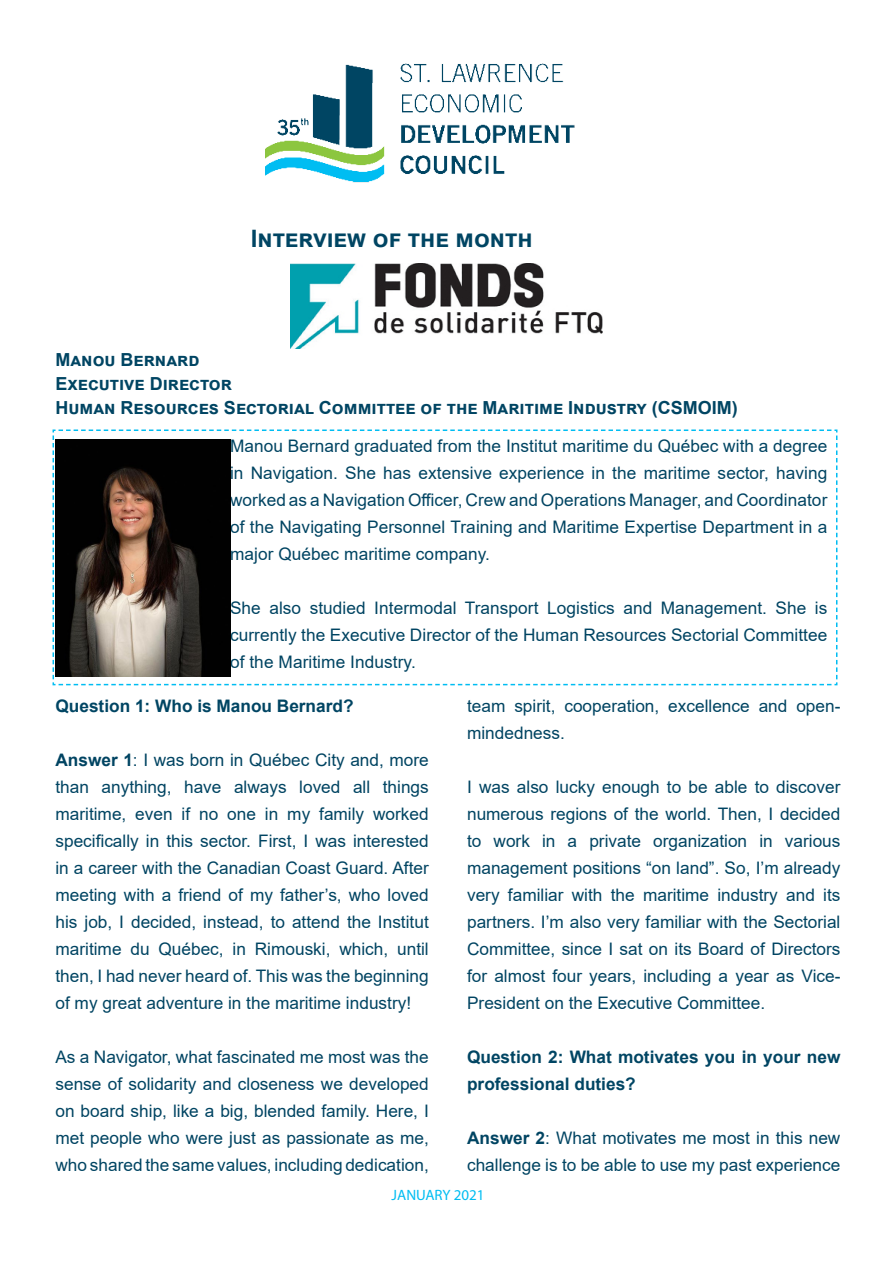
<style>
.page{position:relative;width:893px;height:1263px;background:#fff}
.page>*{position:absolute;margin:0;border:0;box-sizing:border-box;transform-origin:0 0}
.t1{font:700 24px "Arial";color:#004563}
.t2{font:700 18px "Arial";color:#004563}
.t3{font:700 18px "Arial";letter-spacing:.045em;color:#004563}
.t4{font:17.25px/27px "Arial";color:#004462;text-align:justify}
.t5{font:700 17.25px/27px "Arial";color:#004563}
.t6{font:15px "Myriad Pro";color:#00bdf2}
.s1{font-weight:700}
</style>
<div class="page">
<svg style="left:52px;top:429px;width:786px;height:257px"></svg>
<img style="left:55px;top:439px;width:175px;height:237px">
<img style="left:290px;top:264px;width:313px;height:85px">
<img style="left:265px;top:63px;width:310px;height:120px">
<p class="t1" style="left:251px;top:222px;width:283px">Interview of the month</p>
<p class="t3" style="left:55px;top:347px;width:145px">Manou Bernard</p>
<p class="t2" style="left:55px;top:371px;width:174px">Executive Director</p>
<p class="t2" style="left:55px;top:395px;width:684px">Human Resources Sectorial Committee of the Maritime Industry (CSMOIM)</p>
<p class="t4" style="left:230px;top:432px;width:599px">Manou Bernard graduated from the Institut maritime du Québec with a degree in Navigation. She has extensive experience in the maritime sector, having worked as a Navigation Officer, Crew and Operations Manager, and Coordinator of the Navigating Personnel Training and Maritime Expertise Department in a major Québec maritime company.</p>
<p class="t4" style="left:230px;top:594px;width:599px">She also studied Intermodal Transport Logistics and Management. She is currently the Executive Director of the Human Resources Sectorial Committee of the Maritime Industry.</p>
<p class="t5" style="left:55px;top:693px;width:300px">Question 1: Who is Manou Bernard?</p>
<p class="t4" style="left:467px;top:692px;width:375px">team spirit, cooperation, excellence and open&shy;mindedness.</p>
<p class="t4" style="left:55px;top:746px;width:375px"><span class="s1">Answer 1</span>: I was born in Québec City and, more than anything, have always loved all things maritime, even if no one in my family worked specifically in this sector. First, I was interested in a career with the Canadian Coast Guard. After meeting with a friend of my father’s, who loved his job, I decided, instead, to attend the Institut maritime du Québec, in Rimouski, which, until then, I had never heard of. This was the beginning of my great adventure in the maritime industry!</p>
<p class="t4" style="left:55px;top:1043px;width:375px">As a Navigator, what fascinated me most was the sense of solidarity and closeness we developed on board ship, like a big, blended family. Here, I met people who were just as passionate as me, who shared the same values, including dedication,</p>
<p class="t4" style="left:467px;top:773px;width:375px">I was also lucky enough to be able to discover numerous regions of the world. Then, I decided to work in a private organization in various management positions “on land”. So, I’m already very familiar with the maritime industry and its partners. I’m also very familiar with the Sectorial Committee, since I sat on its Board of Directors for almost four years, including a year as Vice-President on the Executive Committee.</p>
<p class="t5" style="left:467px;top:1044px;width:375px">Question 2: What motivates you in your new professional duties?</p>
<p class="t4" style="left:467px;top:1124px;width:375px"><span class="s1">Answer 2</span>: What motivates me most in this new challenge is to be able to use my past experience</p>
<p class="t6" style="left:392px;top:1185px;width:94px">JANUARY 2021</p>
</div>
